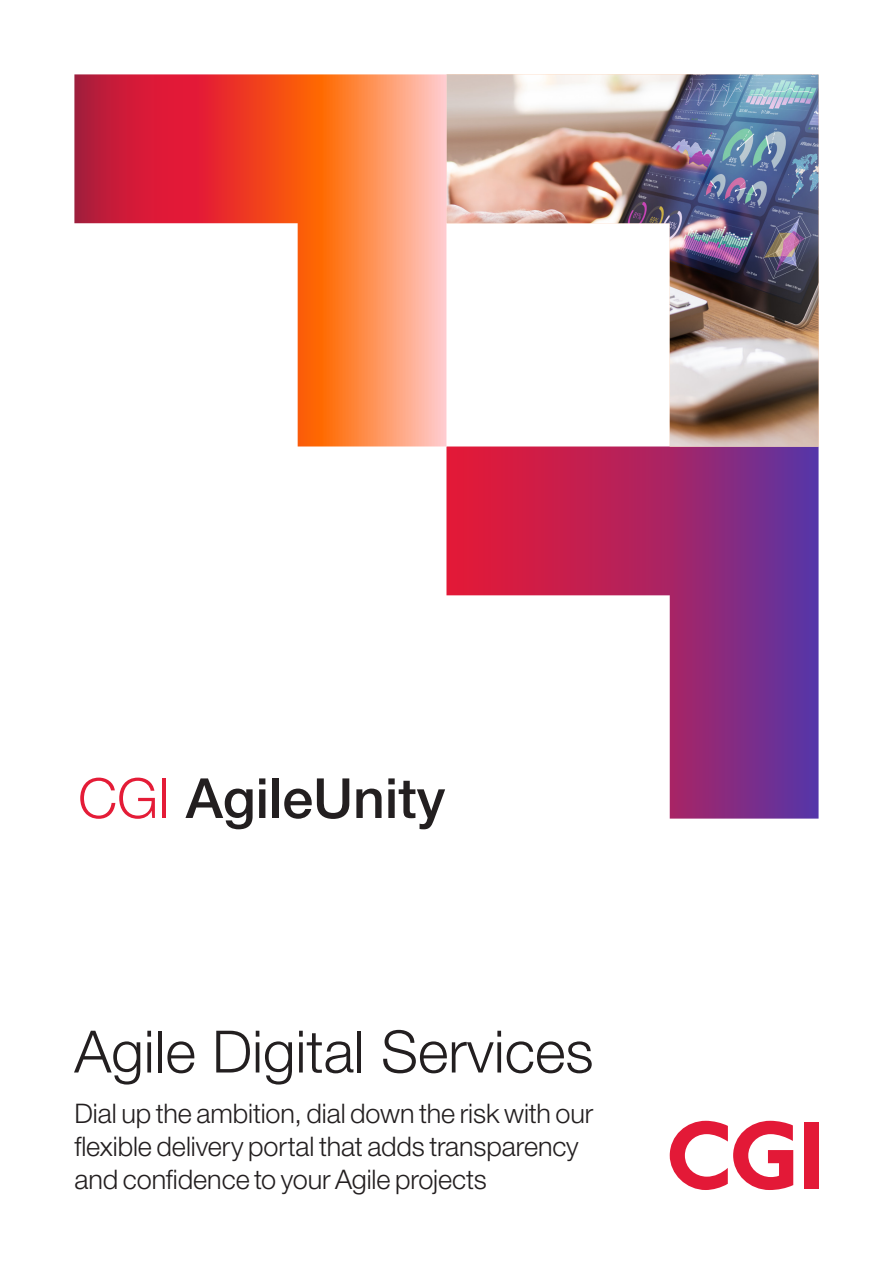
<style>
.page{position:relative;width:893px;height:1263px;background:#fff}
.page>*{position:absolute;margin:0;border:0;box-sizing:border-box;transform-origin:0 0}
.t1{font:300 58.5px "Helvetica Neue LT Pro";color:#231f20}
.t2{font:500 55.35px "Helvetica Neue LT Pro";color:#231f20}
.t3{font:300 27px/33px "Helvetica Neue LT Pro";letter-spacing:-.005em;color:#231f20}
.s1{font-weight:300;color:#e41c37}
</style>
<div class="page">
<svg style="left:670px;top:1121px;width:123px;height:69px"></svg>
<div style="left:804px;top:1122px;width:15px;height:66px;background:#e31937"></div>
<svg style="left:446px;top:446px;width:373px;height:373px"></svg>
<img style="left:446px;top:74px;width:373px;height:372px">
<svg style="left:74px;top:74px;width:372px;height:372px"></svg>
<p class="t2" style="left:78px;top:765px;width:369px"><span class="s1">CGI</span> AgileUnity</p>
<p class="t1" style="left:74px;top:1016px;width:521px">Agile Digital Services</p>
<h1 class="t3" style="left:74px;top:1096px;width:520px">Dial up the ambition, dial down the risk with our flexible delivery portal that adds transparency and confidence to your Agile projects</h1>
</div>
